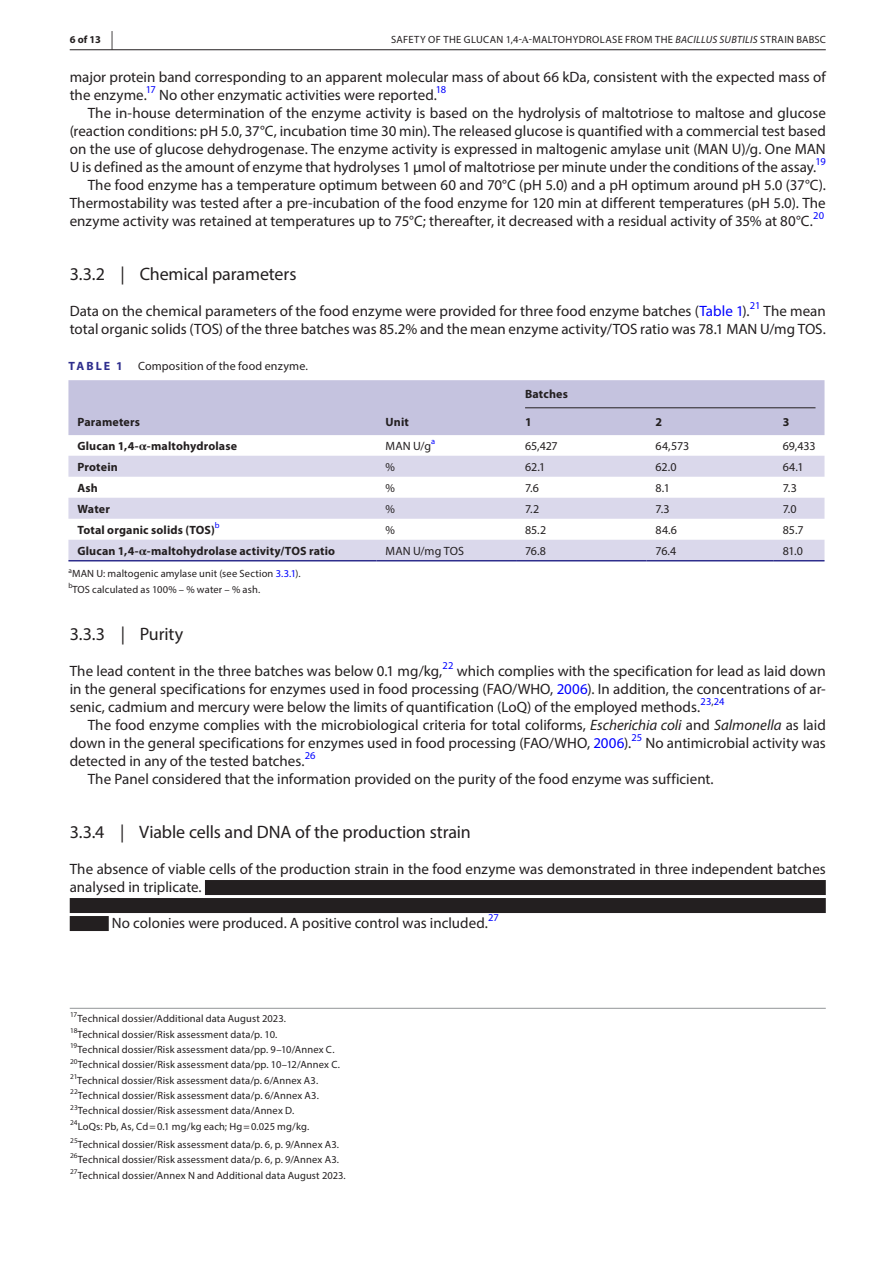
<style>
.page{position:relative;width:893px;height:1263px;background:#fff}
.page>*{position:absolute;margin:0;border:0;box-sizing:border-box;transform-origin:0 0}
.t1{font:18px "Myriad Pro";letter-spacing:-.005em;color:#231f20}
.t2{font:15px/18px "Myriad Pro";color:#231f20}
.t3{font:700 12px "Myriad Pro";letter-spacing:.01em;color:#231f20}
.t4{font:12px "Myriad Pro";letter-spacing:.005em;color:#231f20}
.t5{font:700 12px "Myriad Pro";letter-spacing:.165em;color:#2e2e8d}
.t6{font:10.5px/15.3px "Myriad Pro";letter-spacing:.01em;color:#231f20}
.t7{font:10.5px "Myriad Pro";letter-spacing:.035em;color:#231f20}
.t8{font:10.5px "Myriad Pro";letter-spacing:-.015em;color:#00f}
.t9{font:700 10.5px "Myriad Pro";color:#231f20}
.t10{font:8.4px "Myriad Pro";color:#00f}
.t11{font:7.35px "Myriad Pro";letter-spacing:-.03em;color:#231f20}
.s1{font-size:18.6px}
.s2{font-family:"STIX"}
.s3{font-style:italic}
.s4{color:#00f}
.s5{color:#231f20}
</style>
<div class="page">
<hr style="left:70px;top:49px;width:756px;height:1px;background:#231f20">
<div style="left:205px;top:880px;width:621px;height:15px;background:#231f20"></div>
<div style="left:70px;top:898px;width:756px;height:15px;background:#231f20"></div>
<div style="left:70px;top:916px;width:39px;height:15px;background:#231f20"></div>
<hr style="left:70px;top:1008px;width:756px;height:1px;background:#939598">
<div style="left:68px;top:380px;width:756px;height:55px;background:#c5c3df"></div>
<svg style="left:68px;top:456px;width:756px;height:104px;fill:#dad8eb"></svg>
<hr style="left:68px;top:560px;width:309px;height:1px;background:#2e2e8d">
<hr style="left:377px;top:560px;width:139px;height:1px;background:#2e2e8d">
<hr style="left:516px;top:560px;width:131px;height:1px;background:#2e2e8d">
<hr style="left:647px;top:560px;width:127px;height:1px;background:#2e2e8d">
<hr style="left:774px;top:560px;width:50px;height:1px;background:#2e2e8d">
<hr style="left:525px;top:407px;width:290px;height:1px;background:#231f20">
<p class="t9" style="left:70px;top:32px;width:45px">6 of 13 <span class="s1">|</span></p>
<p class="t7" style="left:391px;top:33px;width:436px">SAFETY OF THE GLUCAN 1,4-<span class="s2">Α</span>-MALTOHYDROLASE FROM THE <span class="s3">BACILLUS SUBTILIS</span> STRAIN BABSC</p>
<p class="t2" style="left:70px;top:68px;width:758px">major protein band corresponding to an apparent molecular mass of about 66 kDa, consistent with the expected mass of the enzyme.</p>
<p class="t8" style="left:146px;top:83px;width:12px">17</p>
<p class="t2" style="left:159px;top:86px;width:279px">No other enzymatic activities were reported.</p>
<p class="t8" style="left:436px;top:83px;width:12px">18</p>
<p class="t2" style="left:70px;top:104px;width:758px;text-align:justify;text-indent:18px">The in-house determination of the enzyme activity is based on the hydrolysis of maltotriose to maltose and glucose (reaction conditions: pH 5.0, 37°C, incubation time 30 min). The released glucose is quantified with a commercial test based on the use of glucose dehydrogenase. The enzyme activity is expressed in maltogenic amylase unit (MAN U)/g. One MAN U is defined as the amount of enzyme that hydrolyses 1 μmol of maltotriose per minute under the conditions of the assay.</p>
<p class="t8" style="left:815px;top:155px;width:12px">19</p>
<p class="t2" style="left:70px;top:176px;width:758px;text-align:justify;text-indent:18px">The food enzyme has a temperature optimum between 60 and 70°C (pH 5.0) and a pH optimum around pH 5.0 (37°C).<br>Thermostability was tested after a pre-incubation of the food enzyme for 120 min at different temperatures (pH 5.0). The enzyme activity was retained at temperatures up to 75°C; thereafter, it decreased with a residual activity of 35% at 80°C.</p>
<p class="t8" style="left:813px;top:209px;width:12px">20</p>
<p class="t1" style="left:70px;top:263px;width:228px">3.3.2 | Chemical parameters</p>
<p class="t2" style="left:70px;top:302px;width:681px">Data on the chemical parameters of the food enzyme were provided for three food enzyme batches (<span class="s4">Table 1</span>).</p>
<p class="t8" style="left:750px;top:299px;width:12px">21</p>
<p class="t2" style="left:70px;top:302px;width:758px;text-align:right">The mean<br>total organic solids (TOS) of the three batches was 85.2% and the mean enzyme activity/TOS ratio was 78.1 MAN U/mg TOS.</p>
<p class="t5" style="left:69px;top:359px;width:56px">TABLE 1</p>
<p class="t4" style="left:138px;top:359px;width:171px">Composition of the food enzyme.</p>
<p class="t3" style="left:77px;top:414px;width:64px">Parameters</p>
<p class="t3" style="left:386px;top:414px;width:25px">Unit</p>
<p class="t3" style="left:525px;top:387px;width:44px">Batches</p>
<p class="t3" style="left:525px;top:414px;width:8px">1</p>
<p class="t3" style="left:656px;top:414px;width:8px">2</p>
<p class="t3" style="left:783px;top:414px;width:8px">3</p>
<p class="t3" style="left:77px;top:438px;width:161px">Glucan 1,4-<span class="s2">α</span>-maltohydrolase</p>
<p class="t4" style="left:386px;top:438px;width:47px">MAN U/g</p>
<p class="t10" style="left:431px;top:436px;width:6px">a</p>
<p class="t4" style="left:525px;top:438px;width:34px">65,427</p>
<p class="t4" style="left:656px;top:438px;width:35px">64,573</p>
<p class="t4" style="left:783px;top:438px;width:34px">69,433</p>
<p class="t3" style="left:77px;top:459px;width:42px">Protein</p>
<p class="t4" style="left:386px;top:459px;width:11px">%</p>
<p class="t4" style="left:525px;top:459px;width:22px">62.1</p>
<p class="t4" style="left:656px;top:459px;width:23px">62.0</p>
<p class="t4" style="left:783px;top:459px;width:22px">64.1</p>
<p class="t3" style="left:77px;top:480px;width:22px">Ash</p>
<p class="t4" style="left:386px;top:480px;width:11px">%</p>
<p class="t4" style="left:525px;top:480px;width:15px">7.6</p>
<p class="t4" style="left:656px;top:480px;width:16px">8.1</p>
<p class="t4" style="left:783px;top:480px;width:16px">7.3</p>
<p class="t3" style="left:77px;top:501px;width:34px">Water</p>
<p class="t4" style="left:386px;top:501px;width:11px">%</p>
<p class="t4" style="left:525px;top:501px;width:16px">7.2</p>
<p class="t4" style="left:656px;top:501px;width:16px">7.3</p>
<p class="t4" style="left:783px;top:501px;width:15px">7.0</p>
<p class="t3" style="left:77px;top:522px;width:139px">Total organic solids (TOS)</p>
<p class="t10" style="left:215px;top:520px;width:6px">b</p>
<p class="t4" style="left:386px;top:522px;width:11px">%</p>
<p class="t4" style="left:525px;top:522px;width:23px">85.2</p>
<p class="t4" style="left:656px;top:522px;width:23px">84.6</p>
<p class="t4" style="left:783px;top:522px;width:22px">85.7</p>
<p class="t3" style="left:77px;top:543px;width:259px">Glucan 1,4-<span class="s2">α</span>-maltohydrolase activity/TOS ratio</p>
<p class="t4" style="left:386px;top:543px;width:80px">MAN U/mg TOS</p>
<p class="t4" style="left:525px;top:543px;width:22px">76.8</p>
<p class="t4" style="left:656px;top:543px;width:22px">76.4</p>
<p class="t4" style="left:783px;top:543px;width:22px">81.0</p>
<p class="t6" style="left:68px;top:566px;width:234px;line-height:15.8px"><sup>a</sup>MAN U: maltogenic amylase unit (see Section <span class="s4">3.3.1</span>). <sup>b</sup>TOS calculated as 100% – % water – % ash.</p>
<p class="t1" style="left:70px;top:623px;width:115px">3.3.3 | Purity</p>
<p class="t2" style="left:70px;top:662px;width:374px">The lead content in the three batches was below 0.1 mg/kg,</p>
<p class="t8" style="left:443px;top:659px;width:12px">22</p>
<p class="t2" style="left:70px;top:662px;width:757px;text-align:justify;text-indent:387px">which complies with the specification for lead as laid down in the general specifications for enzymes used in food processing (FAO/WHO, <span class="s4">2006</span>). In addition, the concentrations of ar&shy;senic, cadmium and mercury were below the limits of quantification (LoQ) of the employed methods.</p>
<p class="t8" style="left:700px;top:695px;width:25px">23<span class="s5">,</span>24</p>
<p class="t2" style="left:70px;top:716px;width:758px;text-indent:18px">The food enzyme complies with the microbiological criteria for total coliforms, <span class="s3">Escherichia coli</span> and <span class="s3">Salmonella</span> as laid down in the general specifications for enzymes used in food processing (FAO/WHO, <span class="s4">2006</span>).</p>
<p class="t8" style="left:631px;top:731px;width:12px">25</p>
<p class="t2" style="left:645px;top:734px;width:182px">No antimicrobial activity was</p>
<p class="t2" style="left:70px;top:752px;width:236px">detected in any of the tested batches.</p>
<p class="t8" style="left:305px;top:749px;width:12px">26</p>
<p class="t2" style="left:88px;top:770px;width:627px">The Panel considered that the information provided on the purity of the food enzyme was sufficient.</p>
<p class="t1" style="left:70px;top:821px;width:403px">3.3.4 | Viable cells and DNA of the production strain</p>
<p class="t2" style="left:70px;top:860px;width:757px">The absence of viable cells of the production strain in the food enzyme was demonstrated in three independent batches analysed in triplicate.</p>
<p class="t2" style="left:112px;top:914px;width:378px">No colonies were produced. A positive control was included.</p>
<p class="t8" style="left:488px;top:911px;width:12px">27</p>
<p class="t11" style="left:70px;top:1010px;width:9px">17</p>
<p class="t6" style="left:78px;top:1011px;width:210px">Technical dossier/Additional data August 2023.</p>
<p class="t11" style="left:70px;top:1026px;width:9px">18</p>
<p class="t6" style="left:78px;top:1026px;width:201px">Technical dossier/Risk assessment data/p. 10.</p>
<p class="t11" style="left:70px;top:1041px;width:9px">19</p>
<p class="t6" style="left:78px;top:1041px;width:258px">Technical dossier/Risk assessment data/pp. 9–10/Annex C.</p>
<p class="t11" style="left:70px;top:1056px;width:9px">20</p>
<p class="t6" style="left:70px;top:1057px;width:271px;text-indent:8px">Technical dossier/Risk assessment data/pp. 10–12/Annex C.<br><sup>21</sup>Technical dossier/Risk assessment data/p. 6/Annex A3.<br><sup>22</sup>Technical dossier/Risk assessment data/p. 6/Annex A3.<br><sup>23</sup>Technical dossier/Risk assessment data/Annex D.<br><sup>24</sup>LoQs: Pb, As, Cd=0.1 mg/kg each; Hg=0.025 mg/kg.</p>
<p class="t6" style="left:70px;top:1136px;width:270px"><sup>25</sup>Technical dossier/Risk assessment data/p. 6, p. 9/Annex A3.<br><sup>26</sup>Technical dossier/Risk assessment data/p. 6, p. 9/Annex A3.</p>
<p class="t11" style="left:70px;top:1167px;width:9px">27</p>
<p class="t6" style="left:78px;top:1167px;width:269px">Technical dossier/Annex N and Additional data August 2023.</p>
</div>
